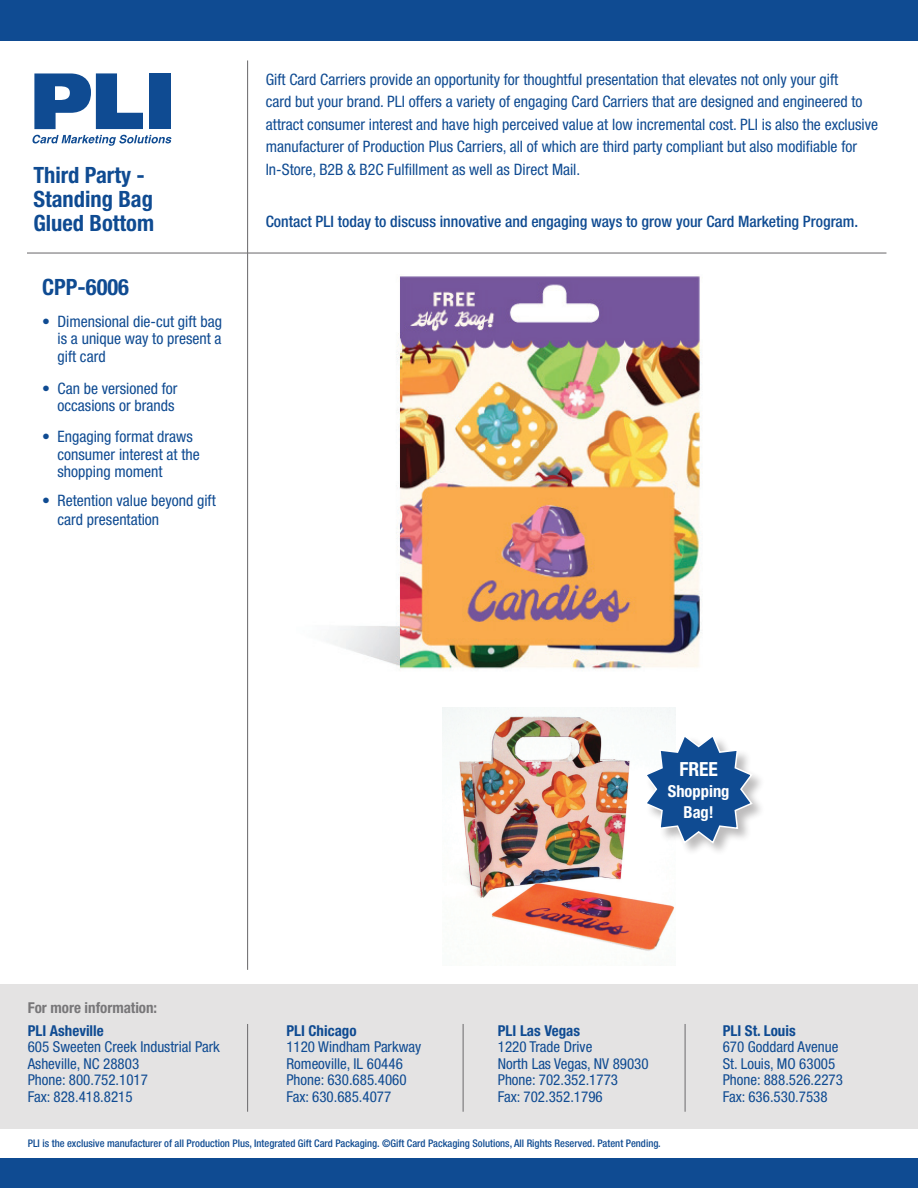
<style>
.page{position:relative;width:918px;height:1188px;background:#fff}
.page>*{position:absolute;margin:0;border:0;box-sizing:border-box;transform-origin:0 0}
.t1{font:700 condensed 22.5px/24px "Helvetica Neue LT Pro";color:#0f4b92}
.t2{font:700 condensed 19.5px "Helvetica Neue";color:#fff}
.t3{font:700 condensed 16.5px/21px "Helvetica Neue";color:#fff;text-align:center}
.t4{font:condensed 15.75px/22.5px "Helvetica Neue LT Std";color:#0f4b92}
.t5{font:condensed 15.75px/17.5px "Helvetica Neue";color:#0f4b92}
.t6{font:500 condensed 15.75px "Helvetica Neue LT Pro";color:#0f4b92}
.t7{font:condensed 15px/16.5px "Helvetica Neue";color:#0f4b92}
.t8{font:700 condensed 15px "Helvetica Neue";color:#0f4b92}
.t9{font:700 condensed 15px "Helvetica Neue";color:#787779}
.t10{font:500 condensed 10.5px "Helvetica Neue";color:#0f4b92}
</style>
<div class="page">
<div style="left:0;top:0;width:918px;height:40px;background:#0f4b92"></div>
<div style="left:0;top:1158px;width:918px;height:30px;background:#0f4b92"></div>
<hr style="left:27px;top:252px;width:859px;height:2px;background:#787779">
<hr style="left:247px;top:60px;width:1px;height:910px;background:#787779">
<div style="left:0;top:984px;width:918px;height:145px;background:#e4e3e3"></div>
<hr style="left:247px;top:1024px;width:1px;height:88px;background:#787779">
<hr style="left:463px;top:1024px;width:1px;height:88px;background:#787779">
<hr style="left:685px;top:1024px;width:1px;height:88px;background:#787779">
<img style="left:328px;top:276px;width:373px;height:394px">
<img style="left:442px;top:708px;width:233px;height:243px">
<div style="left:645px;top:735px;width:121px;height:122px;background:#231f20;opacity:.3"></div>
<svg style="left:643px;top:733px;width:111px;height:112px"></svg>
<svg style="left:34px;top:73px;width:109px;height:56px"></svg>
<div style="left:149px;top:73px;width:21px;height:56px;background:#0f4b92"></div>
<svg style="left:32px;top:135px;width:140px;height:11px"></svg>
<h1 class="t1" style="left:33px;top:162px;width:122px">Third Party -<br>Standing Bag<br>Glued Bottom</h1>
<h1 class="t1" style="left:42px;top:275px;width:88px">CPP-6006</h1>
<p class="t5" style="left:58px;top:313px;width:166px;text-align:justify;text-indent:-15px">• Dimensional die-cut gift bag is a unique way to present a gift card</p>
<p class="t5" style="left:42px;top:379px;width:137px;line-height:17.1px;text-align:right">• Can be versioned for occasions or brands</p>
<p class="t5" style="left:58px;top:428px;width:144px;text-indent:-15px">• Engaging format draws consumer interest at the shopping moment</p>
<p class="t5" style="left:58px;top:491px;width:160px;line-height:18.9px;text-indent:-15px">• Retention value beyond gift card presentation</p>
<p class="t4" style="left:266px;top:68px;width:614px">Gift Card Carriers provide an opportunity for thoughtful presentation that elevates not only your gift<br>card but your brand. PLI offers a variety of engaging Card Carriers that are designed and engineered to attract consumer interest and have high perceived value at low incremental cost. PLI is also the exclusive manufacturer of Production Plus Carriers, all of which are third party compliant but also modifiable for In-Store, B2B &amp; B2C Fulfillment as well as Direct Mail.</p>
<p class="t6" style="left:266px;top:212px;width:594px">Contact PLI today to discuss innovative and engaging ways to grow your Card Marketing Program.</p>
<p class="t9" style="left:28px;top:998px;width:131px">For more information:</p>
<p class="t8" style="left:28px;top:1021px;width:78px">PLI Asheville</p>
<p class="t7" style="left:28px;top:1038px;width:194px">605 Sweeten Creek Industrial Park<br>Asheville, NC 28803<br>Phone: 800.752.1017<br>Fax: 828.418.8215</p>
<p class="t8" style="left:286px;top:1021px;width:72px">PLI Chicago</p>
<p class="t7" style="left:286px;top:1038px;width:136px">1120 Windham Parkway<br>Romeoville, IL 60446<br>Phone: 630.685.4060<br>Fax: 630.685.4077</p>
<p class="t2" style="left:679px;top:757px;width:40px">FREE</p>
<p class="t3" style="left:668px;top:780px;width:63px">Shopping<br>Bag!</p>
<p class="t8" style="left:498px;top:1021px;width:84px">PLI Las Vegas</p>
<p class="t7" style="left:498px;top:1038px;width:152px">1220 Trade Drive<br>North Las Vegas, NV 89030<br>Phone: 702.352.1773<br>Fax: 702.352.1796</p>
<p class="t8" style="left:723px;top:1021px;width:74px">PLI St. Louis</p>
<p class="t7" style="left:723px;top:1038px;width:122px">670 Goddard Avenue<br>St. Louis, MO 63005<br>Phone: 888.526.2273<br>Fax: 636.530.7538</p>
<p class="t10" style="left:28px;top:1137px;width:635px">PLI is the exclusive manufacturer of all Production Plus, Integrated Gift Card Packaging. ©Gift Card Packaging Solutions, All Rights Reserved. Patent Pending.</p>
</div>
